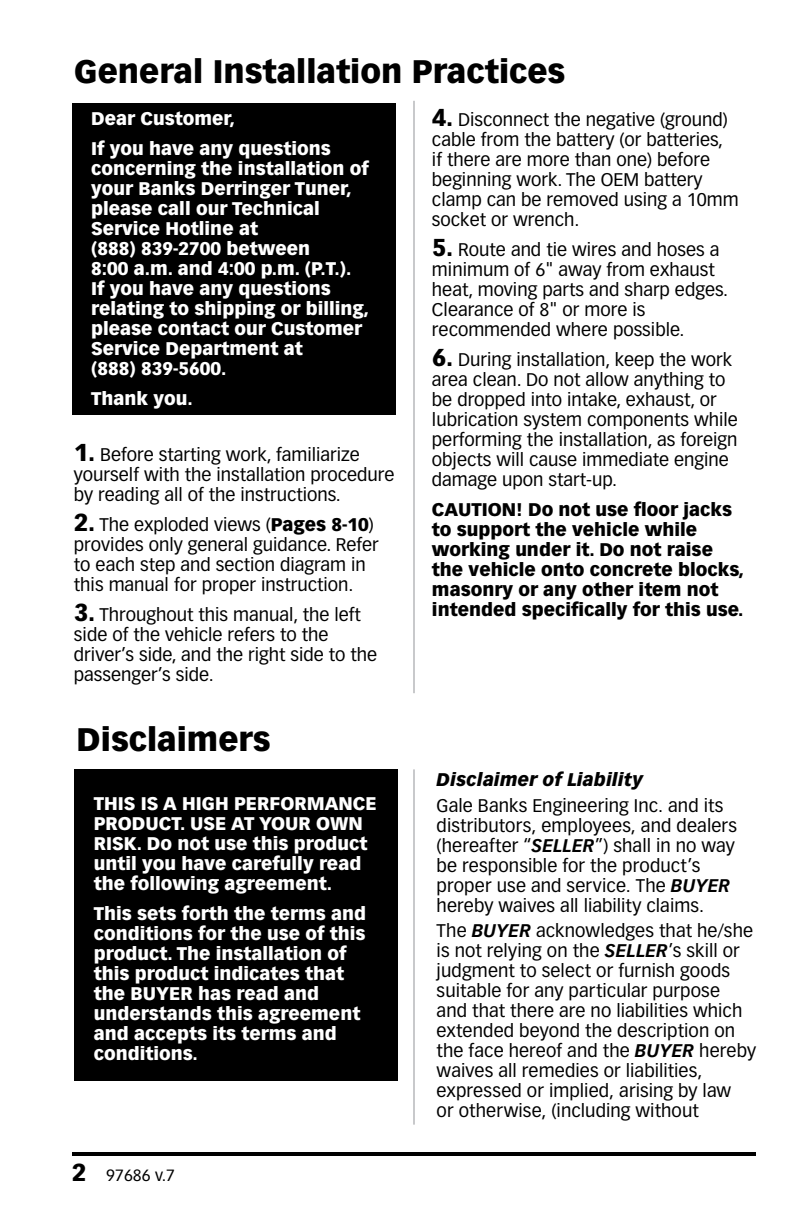
<style>
.page{position:relative;width:792px;height:1224px;background:#fff}
.page>*{position:absolute;margin:0;border:0;box-sizing:border-box;transform-origin:0 0}
.t1{font:900 32px "Vectora LT Std";color:#000}
.t2{font:18px/20px "Vectora LT Std";color:#000}
.t3{font:900 18px/20px "Vectora LT Std";color:#fff}
.t4{font:900 18px/20px "Vectora LT Std";color:#000}
.t5{font:italic 900 18px "Vectora LT Std";letter-spacing:.01em;color:#000}
.t6{font:16px "Vectora LT Std";color:#000}
.s1{font-weight:900;font-size:24px}
.s2{font-weight:900}
.s3{font-weight:700;font-style:italic}
</style>
<div class="page">
<hr style="left:72px;top:1152px;width:684px;height:4px;background:#000">
<div style="left:72px;top:103px;width:324px;height:312px;background:#000"></div>
<hr style="left:414px;top:101px;width:1px;height:592px;background:#939598">
<div style="left:74px;top:769px;width:324px;height:312px;background:#000"></div>
<hr style="left:414px;top:769px;width:1px;height:356px;background:#939598">
<h1 class="t1" style="left:74px;top:52px;width:493px">General Installation Practices</h1>
<p class="t3" style="left:91px;top:104px;width:241px;line-height:30px">Dear Customer,<br>If you have any questions</p>
<p class="t3" style="left:91px;top:159px;width:279px">concerning the installation of your Banks Derringer Tuner, please call our Technical<br>Service Hotline at<br>(888) 839-2700 between<br>8:00 a.m. and 4:00 p.m. (P.T.).<br>If you have any questions relating to shipping or billing, please contact our Customer<br>Service Department at<br>(888) 839-5600.</p>
<p class="t3" style="left:91px;top:389px;width:103px">Thank you.</p>
<p class="t2" style="left:74px;top:445px;width:322px"><span class="s1">1.</span> Before starting work, familiarize yourself with the installation procedure by reading all of the instructions.</p>
<p class="t2" style="left:74px;top:515px;width:306px"><span class="s1">2.</span> The exploded views (<span class="s2">Pages 8-10</span>) provides only general guidance. Refer to each step and section diagram in this manual for proper instruction.</p>
<p class="t2" style="left:74px;top:605px;width:305px"><span class="s1">3.</span> Throughout this manual, the left side of the vehicle refers to the driver’s side, and the right side to the passenger’s side.</p>
<h1 class="t1" style="left:77px;top:720px;width:195px">Disclaimers</h1>
<p class="t3" style="left:94px;top:793px;width:284px">THIS IS A HIGH PERFORMANCE<br>PRODUCT. USE AT YOUR OWN<br>RISK. Do not use this product until you have carefully read the following agreement.</p>
<p class="t3" style="left:94px;top:903px;width:274px">This sets forth the terms and conditions for the use of this product. The installation of this product indicates that the BUYER has read and understands this agreement and accepts its terms and conditions.</p>
<p class="t6" style="left:72px;top:1166px;width:105px"><span class="s1">2</span> 97686 v.7</p>
<p class="t2" style="left:432px;top:110px;width:308px"><span class="s1">4.</span> Disconnect the negative (ground) cable from the battery (or batteries,<br>if there are more than one) before beginning work. The OEM battery clamp can be removed using a 10mm socket or wrench.</p>
<p class="t2" style="left:432px;top:240px;width:298px"><span class="s1">5.</span> Route and tie wires and hoses a minimum of 6" away from exhaust heat, moving parts and sharp edges.<br>Clearance of 8" or more is recommended where possible.</p>
<p class="t2" style="left:432px;top:350px;width:307px"><span class="s1">6.</span> During installation, keep the work area clean. Do not allow anything to be dropped into intake, exhaust, or lubrication system components while performing the installation, as foreign objects will cause immediate engine damage upon start-up.</p>
<p class="t4" style="left:432px;top:499px;width:314px">CAUTION! Do not use floor jacks to support the vehicle while working under it. Do not raise the vehicle onto concrete blocks, masonry or any other item not intended specifically for this use.</p>
<p class="t5" style="left:437px;top:769px;width:208px">Disclaimer of Liability</p>
<p class="t2" style="left:437px;top:795px;width:302px">Gale Banks Engineering Inc. and its distributors, employees, and dealers (hereafter “<span class="s3">SELLER</span>”) shall in no way be responsible for the product’s proper use and service. The <span class="s3">BUYER </span>hereby waives all liability claims.</p>
<p class="t2" style="left:437px;top:921px;width:321px">The <span class="s3">BUYER</span> acknowledges that he/she is not relying on the <span class="s3">SELLER</span>’s skill or judgment to select or furnish goods suitable for any particular purpose<br>and that there are no liabilities which extended beyond the description on the face hereof and the <span class="s3">BUYER</span> hereby waives all remedies or liabilities, expressed or implied, arising by law<br>or otherwise, (including without</p>
</div>
